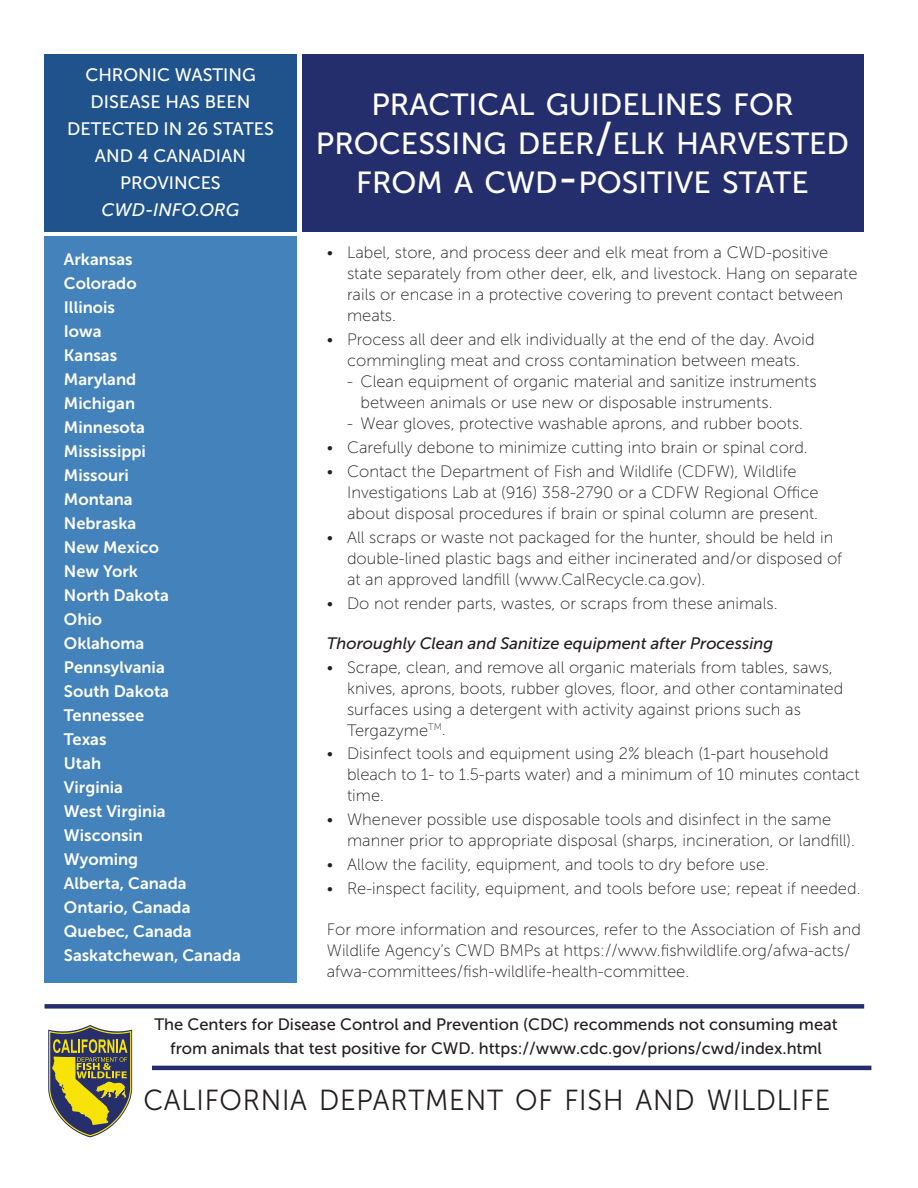
<style>
.page{position:relative;width:918px;height:1188px;background:#fff}
.page>*{position:absolute;margin:0;border:0;box-sizing:border-box;transform-origin:0 0}
.t1{font:30.45px/39px "Museo Sans 500";color:#fff;text-align:center}
.t2{font:28.95px "Museo Sans 300";letter-spacing:.03em;color:#231f20;scale:.94 1}
.t3{font:18px/27px "Museo Sans 500";color:#fff;text-align:center}
.t4{font:italic 18px "Museo Sans 500";color:#fff}
.t5{font:16.5px/21px "Museo Sans 100";color:#231f20}
.t6{font:16.5px/24px "Museo Sans 700";color:#fff}
.t7{font:16.5px/24px "Museo Sans 500";color:#231f20;text-align:center}
.t8{font:italic 16.5px "Museo Sans 500";color:#231f20}
.s1{font-size:43.5px}
</style>
<div class="page">
<div style="left:302px;top:54px;width:562px;height:178px;background:#252e6c"></div>
<div style="left:45px;top:237px;width:252px;height:746px;background:#4382ba"></div>
<div style="left:45px;top:54px;width:252px;height:178px;background:#20538c"></div>
<div style="left:45px;top:1004px;width:819px;height:5px;background:#252e6c"></div>
<hr style="left:152px;top:1066px;width:719px;height:4px;background:#252e6c">
<svg style="left:48px;top:1025px;width:84px;height:112px"></svg>
<p class="t3" style="left:67px;top:62px;width:208px">CHRONIC WASTING<br>DISEASE HAS BEEN<br>DETECTED IN 26 STATES<br>AND 4 CANADIAN<br>PROVINCES</p>
<p class="t4" style="left:102px;top:200px;width:139px">CWD-INFO.ORG</p>
<p class="t6" style="left:64px;top:247px;width:179px">Arkansas<br>Colorado<br>Illinois<br>Iowa<br>Kansas<br>Maryland<br>Michigan<br>Minnesota<br>Mississippi<br>Missouri<br>Montana<br>Nebraska<br>New Mexico<br>New York<br>North Dakota<br>Ohio<br>Oklahoma<br>Pennsylvania<br>South Dakota<br>Tennessee<br>Texas<br>Utah<br>Virginia<br>West Virginia<br>Wisconsin<br>Wyoming<br>Alberta, Canada<br>Ontario, Canada<br>Quebec, Canada<br>Saskatchewan, Canada</p>
<p class="t5" style="left:347px;top:242px;width:512px;text-indent:-20px">• Label, store, and process deer and elk meat from a CWD-positive state separately from other deer, elk, and livestock. Hang on separate rails or encase in a protective covering to prevent contact between meats.</p>
<h1 class="t1" style="left:316px;top:85px;width:535px">PRACTICAL GUIDELINES FOR<br>PROCESSING DEER<span class="s1">/</span>ELK HARVESTED<br>FROM A CWD<span class="s1">-</span>POSITIVE STATE</h1>
<p class="t5" style="left:327px;top:329px;width:489px;text-align:center">• Process all deer and elk individually at the end of the day. Avoid commingling meat and cross contamination between meats.</p>
<p class="t5" style="left:361px;top:371px;width:458px;text-indent:-13px">- Clean equipment of organic material and sanitize instruments between animals or use new or disposable instruments.</p>
<p class="t5" style="left:347px;top:413px;width:458px">- Wear gloves, protective washable aprons, and rubber boots.</p>
<p class="t5" style="left:327px;top:437px;width:483px">• Carefully debone to minimize cutting into brain or spinal cord.</p>
<p class="t5" style="left:347px;top:461px;width:473px;text-indent:-20px">• Contact the Department of Fish and Wildlife (CDFW), Wildlife<br>Investigations Lab at (916) 358-2790 or a CDFW Regional Office about disposal procedures if brain or spinal column are present.</p>
<p class="t5" style="left:347px;top:527px;width:497px;text-indent:-20px">• All scraps or waste not packaged for the hunter, should be held in double-lined plastic bags and either incinerated and/or disposed of at an approved landfill (www.CalRecycle.ca.gov).</p>
<p class="t5" style="left:327px;top:593px;width:452px">• Do not render parts, wastes, or scraps from these animals.</p>
<p class="t8" style="left:327px;top:634px;width:448px">Thoroughly Clean and Sanitize equipment after Processing</p>
<p class="t5" style="left:347px;top:657px;width:498px;text-indent:-20px">• Scrape, clean, and remove all organic materials from tables, saws, knives, aprons, boots, rubber gloves, floor, and other contaminated surfaces using a detergent with activity against prions such as Tergazyme<sup>TM</sup>.</p>
<p class="t5" style="left:347px;top:743px;width:514px;text-indent:-20px">• Disinfect tools and equipment using 2% bleach (1-part household bleach to 1- to 1.5-parts water) and a minimum of 10 minutes contact time.</p>
<p class="t5" style="left:347px;top:809px;width:509px;text-indent:-20px">• Whenever possible use disposable tools and disinfect in the same manner prior to appropriate disposal (sharps, incineration, or landfill).</p>
<p class="t5" style="left:327px;top:854px;width:444px">• Allow the facility, equipment, and tools to dry before use.</p>
<p class="t5" style="left:327px;top:878px;width:535px">• Re-inspect facility, equipment, and tools before use; repeat if needed.</p>
<p class="t5" style="left:327px;top:919px;width:536px">For more information and resources, refer to the Association of Fish and<br>Wildlife Agency’s CWD BMPs at https://www.fishwildlife.org/afwa-acts/ afwa-committees/fish-wildlife-health-committee.</p>
<p class="t7" style="left:154px;top:1012px;width:685px">The Centers for Disease Control and Prevention (CDC) recommends not consuming meat from animals that test positive for CWD. https://www.cdc.gov/prions/cwd/index.html</p>
<h2 class="t2" style="left:143px;top:1084px;width:733px">CALIFORNIA DEPARTMENT OF FISH AND WILDLIFE</h2>
</div>
